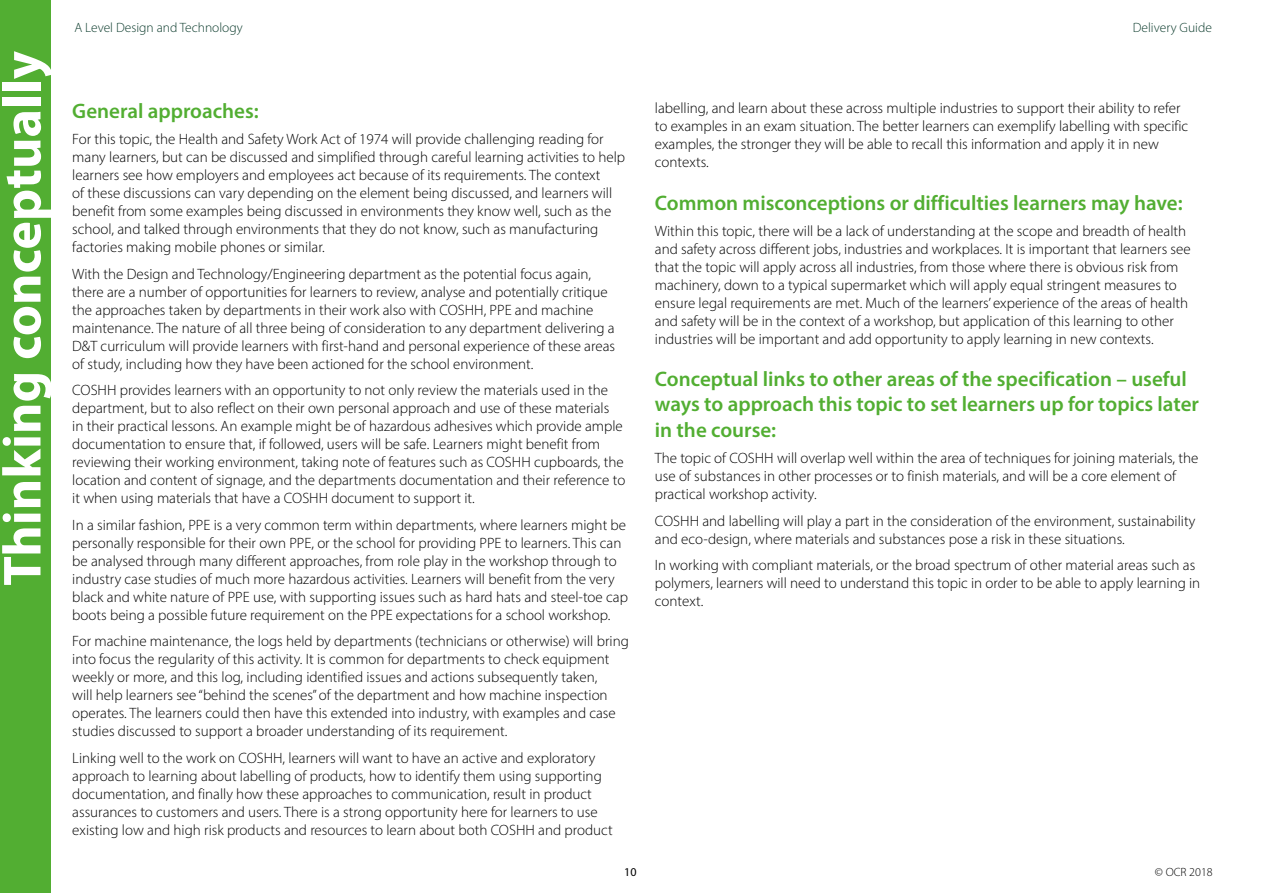
<style>
.page{position:relative;width:1263px;height:893px;background:#fff}
.page>*{position:absolute;margin:0;border:0;box-sizing:border-box;transform-origin:0 0}
.t1{font:700 54px "Myriad Pro";color:#fff}
.Header_3{font:600 21px/25.2px "Myriad Pro";color:#52ae32}
.body{font:300 15px/18px "Myriad Pro";color:#000}
.TConc_Body{font:300 15px/18px "Myriad Pro";color:#000}
.t2{font:300 13.5px "Myriad Pro";color:#0e3d2e}
.t3{font:300 12px "Myriad Pro";color:#000}
.t4{font:12px "Myriad Pro";color:#000}
</style>
<div class="page">
<div style="left:0;top:0;width:51px;height:893px;background:#52ae32"></div>
<h1 class="t1" style="left:-13px;top:586px;width:536px;rotate:-90deg">Thinking conceptually</h1>
<p class="t2" style="left:74px;top:20px;width:170px">A Level Design and Technology</p>
<p class="t2" style="left:1133px;top:20px;width:81px">Delivery Guide</p>
<p class="Header_3" style="left:72px;top:98px;width:188px">General approaches:</p>
<h4 class="body" style="left:72px;top:130px;width:554px">For this topic, the Health and Safety Work Act of 1974 will provide challenging reading for many learners, but can be discussed and simplified through careful learning activities to help learners see how employers and employees act because of its requirements. The context<br>of these discussions can vary depending on the element being discussed, and learners will benefit from some examples being discussed in environments they know well, such as the school, and talked through environments that they do not know, such as manufacturing factories making mobile phones or similar.</h4>
<h4 class="body" style="left:72px;top:265px;width:544px">With the Design and Technology/Engineering department as the potential focus again, there are a number of opportunities for learners to review, analyse and potentially critique the approaches taken by departments in their work also with COSHH, PPE and machine maintenance. The nature of all three being of consideration to any department delivering a D&amp;T curriculum will provide learners with first-hand and personal experience of these areas of study, including how they have been actioned for the school environment.</h4>
<h4 class="body" style="left:72px;top:381px;width:554px">COSHH provides learners with an opportunity to not only review the materials used in the department, but to also reflect on their own personal approach and use of these materials<br>in their practical lessons. An example might be of hazardous adhesives which provide ample documentation to ensure that, if followed, users will be safe. Learners might benefit from reviewing their working environment, taking note of features such as COSHH cupboards, the location and content of signage, and the departments documentation and their reference to it when using materials that have a COSHH document to support it.</h4>
<h4 class="body" style="left:72px;top:516px;width:557px">In a similar fashion, PPE is a very common term within departments, where learners might be personally responsible for their own PPE, or the school for providing PPE to learners. This can be analysed through many different approaches, from role play in the workshop through to industry case studies of much more hazardous activities. Learners will benefit from the very black and white nature of PPE use, with supporting issues such as hard hats and steel-toe cap boots being a possible future requirement on the PPE expectations for a school workshop.</h4>
<h4 class="body" style="left:72px;top:632px;width:558px">For machine maintenance, the logs held by departments (technicians or otherwise) will bring into focus the regularity of this activity. It is common for departments to check equipment weekly or more, and this log, including identified issues and actions subsequently taken,<br>will help learners see “behind the scenes” of the department and how machine inspection operates. The learners could then have this extended into industry, with examples and case studies discussed to support a broader understanding of its requirement.</h4>
<h4 class="body" style="left:72px;top:749px;width:542px">Linking well to the work on COSHH, learners will want to have an active and exploratory approach to learning about labelling of products, how to identify them using supporting documentation, and finally how these approaches to communication, result in product assurances to customers and users. There is a strong opportunity here for learners to use existing low and high risk products and resources to learn about both COSHH and product</h4>
<p class="t4" style="left:624px;top:865px;width:14px">10</p>
<h4 class="body" style="left:655px;top:99px;width:535px">labelling, and learn about these across multiple industries to support their ability to refer to examples in an exam situation. The better learners can exemplify labelling with specific examples, the stronger they will be able to recall this information and apply it in new contexts.</h4>
<p class="Header_3" style="left:655px;top:189px;width:529px">Common misconceptions or difficulties learners may have:</p>
<p class="TConc_Body" style="left:655px;top:222px;width:537px">Within this topic, there will be a lack of understanding at the scope and breadth of health and safety across different jobs, industries and workplaces. It is important that learners see that the topic will apply across all industries, from those where there is obvious risk from machinery, down to a typical supermarket which will apply equal stringent measures to ensure legal requirements are met. Much of the learners’ experience of the areas of health and safety will be in the context of a workshop, but application of this learning to other industries will be important and add opportunity to apply learning in new contexts.</p>
<p class="Header_3" style="left:655px;top:366px;width:546px">Conceptual links to other areas of the specification – useful ways to approach this topic to set learners up for topics later in the course:</p>
<h4 class="body" style="left:655px;top:449px;width:545px">The topic of COSHH will overlap well within the area of techniques for joining materials, the use of substances in other processes or to finish materials, and will be a core element of practical workshop activity.</h4>
<h4 class="body" style="left:655px;top:511px;width:542px">COSHH and labelling will play a part in the consideration of the environment, sustainability and eco-design, where materials and substances pose a risk in these situations.</h4>
<h4 class="body" style="left:655px;top:556px;width:547px">In working with compliant materials, or the broad spectrum of other material areas such as polymers, learners will need to understand this topic in order to be able to apply learning in context.</h4>
<p class="t3" style="left:1155px;top:865px;width:59px">© OCR 2018</p>
</div>
